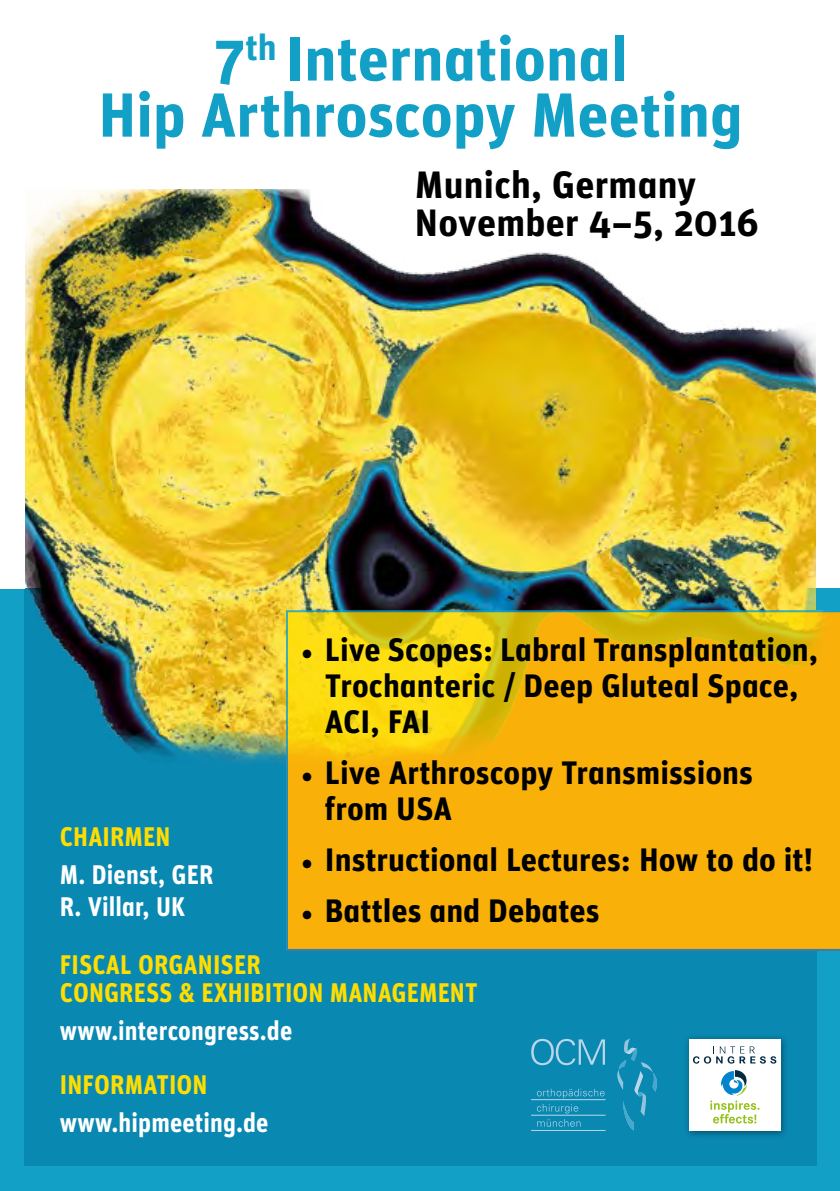
<style>
.page{position:relative;width:840px;height:1191px;background:#fff}
.page>*{position:absolute;margin:0;border:0;box-sizing:border-box;transform-origin:0 0}
.t1{font:62.2px/56px "Unit Bold Alternate";color:#13a0c7;text-align:center}
.t2{font:38px/38px "Unit Bold Alternate";letter-spacing:.005em;color:#000}
.t3{font:32.4px/36px "Unit Bold Alternate";color:#000}
.t4{font:27px/27.6px "Unit Bold Alternate";letter-spacing:.005em;color:#fd0;scale:.91 1}
.t5{font:27px/32.4px "Unit Bold Alternate";letter-spacing:.005em;color:#fff;scale:.91 1}
.s1{font-family:"Minion Pro"}
</style>
<div class="page">
<div style="left:0;top:588px;width:839px;height:603px;background:#13a0c7"></div>
<div style="left:24px;top:588px;width:792px;height:578px;background:#0988b2"></div>
<img style="left:10px;top:189px;width:806px;height:574px">
<svg style="left:286px;top:610px;width:553px;height:341px;background:#f2b50c"></svg>
<div style="left:0;top:174px;width:24px;height:414px;background:#fff"></div>
<svg style="left:617px;top:1038px;width:40px;height:92px"></svg>
<svg style="left:531px;top:1039px;width:73px;height:26px"></svg>
<svg style="left:536px;top:1088px;width:68px;height:10px"></svg>
<svg style="left:536px;top:1104px;width:42px;height:9px"></svg>
<svg style="left:537px;top:1119px;width:43px;height:7px"></svg>
<hr style="left:530px;top:1099px;width:75px;height:1px;background:#bad7e9">
<hr style="left:530px;top:1114px;width:75px;height:1px;background:#bad7e9">
<hr style="left:530px;top:1130px;width:75px;height:1px;background:#bad7e9">
<div style="left:682px;top:1034px;width:105px;height:105px;background:#000;opacity:.4"></div>
<div style="left:688px;top:1039px;width:92px;height:92px;background:#fff"></div>
<svg style="left:693px;top:1046px;width:83px;height:17px"></svg>
<svg style="left:710px;top:1070px;width:49px;height:53px"></svg>
<h1 class="t1" style="left:98px;top:30px;width:645px">7<sup>th</sup> International<br>Hip Arthroscopy Meeting</h1>
<p class="t2" style="left:414px;top:165px;width:345px">Munich, Germany<br>November 4–5, 2016</p>
<p class="t3" style="left:325px;top:631px;width:494px;text-indent:-24px"><span class="s1">•</span> Live Scopes: Labral Transplantation,<br>Trochanteric / Deep Gluteal Space,<br>ACI, FAI</p>
<p class="t3" style="left:325px;top:754px;width:429px;text-indent:-24px"><span class="s1">•</span> Live Arthroscopy Transmissions from USA</p>
<p class="t3" style="left:301px;top:841px;width:513px"><span class="s1">•</span> Instructional Lectures: How to do it!</p>
<p class="t3" style="left:301px;top:892px;width:300px"><span class="s1">•</span> Battles and Debates</p>
<p class="t4" style="left:60px;top:822px;width:123px">CHAIRMEN</p>
<p class="t5" style="left:60px;top:857px;width:170px">M. Dienst, GER<br>R. Villar, UK</p>
<p class="t4" style="left:60px;top:950px;width:460px">FISCAL ORGANISER<br>CONGRESS &amp; EXHIBITION MANAGEMENT</p>
<p class="t5" style="left:60px;top:1013px;width:257px">www.intercongress.de</p>
<p class="t4" style="left:60px;top:1070px;width:164px">INFORMATION</p>
<p class="t5" style="left:60px;top:1105px;width:231px">www.hipmeeting.de</p>
</div>
